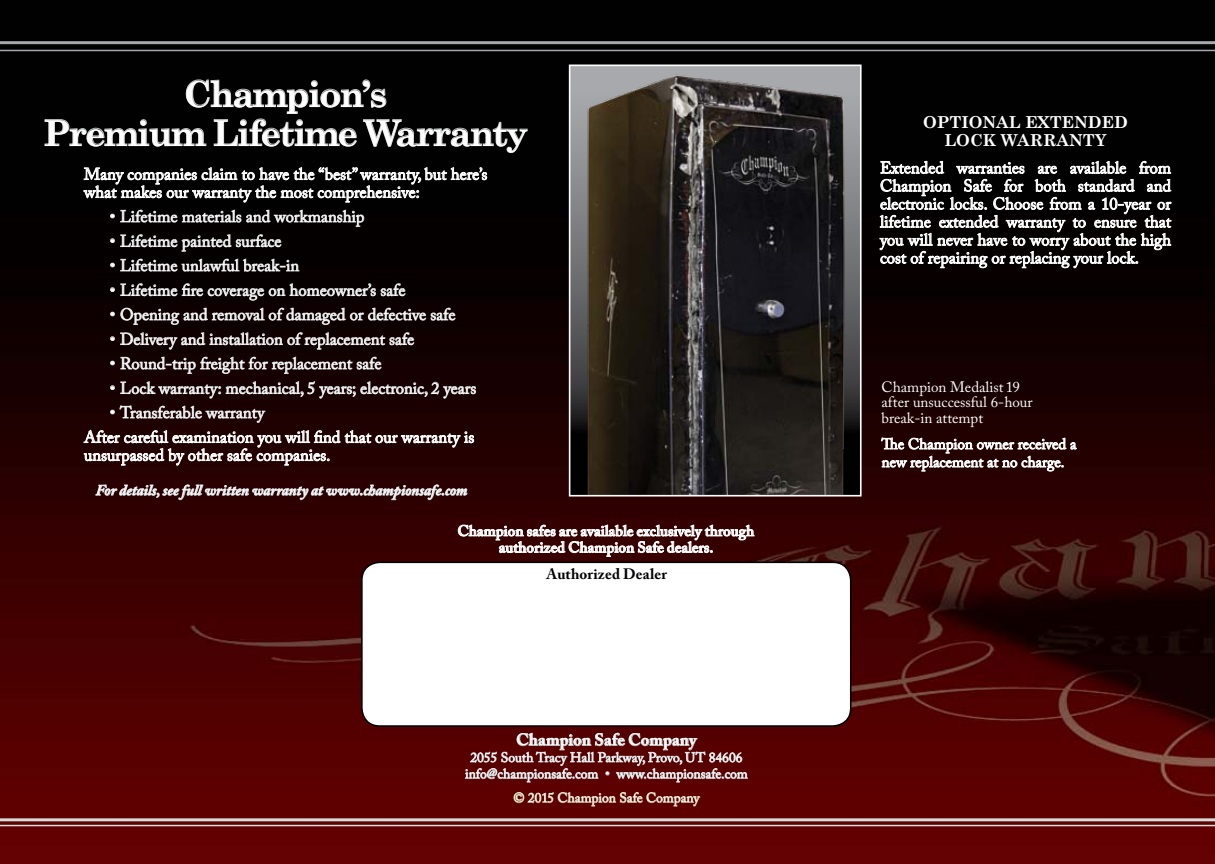
<style>
.page{position:relative;width:1215px;height:864px;background:#fff}
.page>*{position:absolute;margin:0;border:0;box-sizing:border-box;transform-origin:0 0}
.t1{font:700 36px/39px "Century Schoolbook";letter-spacing:-.05em;color:#fff;text-align:center}
.t2{font:16.5px/18px "Adobe Caslon Pro";color:#fff}
.t3{font:700 16.5px/18px "Century Schoolbook";color:#fff;text-align:center}
.t4{font:700 16.5px "Adobe Caslon Pro";letter-spacing:.005em;color:#fff}
.t5{font:15px/15.1px "Adobe Caslon Pro";color:#fff}
.t6{font:600 15px/16.5px "Adobe Caslon Pro";color:#fff;text-align:center}
.t7{font:italic 700 15px "Adobe Caslon Pro";color:#fff}
.t8{font:700 15px "Adobe Caslon Pro";letter-spacing:.01em;color:#000}
.t9{font:13.5px/16.5px "Adobe Caslon Pro";color:#fff;text-align:center}
</style>
<div class="page">
<img style="left:0;top:0;width:1215px;height:864px">
<div style="left:362px;top:562px;width:489px;height:164px;background:#fff;border-radius:18px"></div>
<div style="left:361px;top:562px;width:490px;height:165px;border:2px solid #000;border-radius:18px"></div>
<svg style="left:465px;top:731px;width:283px;height:51px"></svg>
<svg style="left:514px;top:792px;width:186px;height:14px"></svg>
<svg style="left:458px;top:525px;width:296px;height:32px"></svg>
<svg style="left:881px;top:438px;width:195px;height:33px"></svg>
<svg style="left:880px;top:161px;width:291px;height:107px"></svg>
<img style="left:572px;top:68px;width:287px;height:426px">
<div style="left:569px;top:65px;width:293px;height:432px;border:2px solid #fff"></div>
<hr style="left:0;top:41px;width:1215px;height:3px;background:#a7a9ac">
<hr style="left:0;top:50px;width:1215px;height:1px;background:#a7a9ac">
<hr style="left:0;top:818px;width:1215px;height:3px;background:#dadbdc">
<hr style="left:0;top:825px;width:1215px;height:1px;background:#dadbdc">
<svg style="left:45px;top:80px;width:483px;height:73px"></svg>
<svg style="left:84px;top:167px;width:403px;height:35px"></svg>
<svg style="left:110px;top:214px;width:4px;height:4px"></svg>
<svg style="left:121px;top:210px;width:120px;height:13px"></svg>
<svg style="left:247px;top:210px;width:117px;height:17px"></svg>
<svg style="left:110px;top:239px;width:4px;height:3px"></svg>
<svg style="left:121px;top:234px;width:160px;height:17px"></svg>
<svg style="left:110px;top:263px;width:4px;height:4px"></svg>
<svg style="left:121px;top:259px;width:178px;height:12px"></svg>
<svg style="left:110px;top:288px;width:4px;height:3px"></svg>
<svg style="left:121px;top:283px;width:284px;height:17px"></svg>
<svg style="left:110px;top:312px;width:4px;height:4px"></svg>
<svg style="left:121px;top:308px;width:334px;height:17px"></svg>
<svg style="left:110px;top:337px;width:4px;height:3px"></svg>
<svg style="left:120px;top:332px;width:294px;height:17px"></svg>
<svg style="left:110px;top:361px;width:4px;height:4px"></svg>
<svg style="left:121px;top:357px;width:260px;height:17px"></svg>
<svg style="left:110px;top:386px;width:4px;height:3px"></svg>
<svg style="left:121px;top:381px;width:355px;height:17px"></svg>
<svg style="left:110px;top:410px;width:4px;height:4px"></svg>
<svg style="left:120px;top:406px;width:145px;height:17px"></svg>
<svg style="left:84px;top:430px;width:390px;height:35px"></svg>
<svg style="left:96px;top:484px;width:371px;height:16px"></svg>
<h1 class="t1" style="left:43px;top:74px;width:487px">Champion’s<br>Premium Lifetime Warranty</h1>
<p class="t2" style="left:84px;top:165px;width:405px">Many companies claim to have the “best” warranty, but here’s what makes our warranty the most comprehensive:</p>
<p class="t2" style="left:110px;top:207px;width:256px">• Lifetime materials and workmanship</p>
<p class="t2" style="left:110px;top:232px;width:173px">• Lifetime painted surface</p>
<p class="t2" style="left:110px;top:256px;width:191px">• Lifetime unlawful break-in</p>
<p class="t2" style="left:110px;top:281px;width:297px">• Lifetime fire coverage on homeowner’s safe</p>
<p class="t2" style="left:110px;top:305px;width:347px">• Opening and removal of damaged or defective safe</p>
<p class="t2" style="left:110px;top:330px;width:306px">• Delivery and installation of replacement safe</p>
<p class="t2" style="left:110px;top:354px;width:273px">• Round-trip freight for replacement safe</p>
<p class="t2" style="left:110px;top:379px;width:368px">• Lock warranty: mechanical, 5 years; electronic, 2 years</p>
<p class="t2" style="left:84px;top:400px;width:392px;line-height:24.5px;text-indent:26px">• Transferable warranty<br>After careful examination you will find that our warranty is</p>
<p class="t2" style="left:84px;top:446px;width:248px">unsurpassed by other safe companies.</p>
<p class="t7" style="left:96px;top:481px;width:373px">For details, see full written warranty at www.championsafe.com</p>
<p class="t6" style="left:458px;top:522px;width:298px">Champion safes are available exclusively through authorized Champion Safe dealers.</p>
<p class="t8" style="left:546px;top:565px;width:122px">Authorized Dealer</p>
<p class="t4" style="left:516px;top:730px;width:182px">Champion Safe Company</p>
<p class="t9" style="left:465px;top:749px;width:284px">2055 South Tracy Hall Parkway, Provo, UT 84606 info@championsafe.com • www.championsafe.com</p>
<p class="t9" style="left:513px;top:790px;width:188px">© 2015 Champion Safe Company</p>
<p class="t3" style="left:923px;top:113px;width:206px">OPTIONAL EXTENDED<br>LOCK WARRANTY</p>
<p class="t2" style="left:880px;top:159px;width:293px;text-align:justify">Extended warranties are available from Champion Safe for both standard and electronic locks. Choose from a 10-year or lifetime extended warranty to ensure that you will never have to worry about the high cost of repairing or replacing your lock.</p>
<p class="t5" style="left:882px;top:379px;width:153px">Champion Medalist 19 after unsuccessful 6-hour</p>
<p class="t5" style="left:882px;top:405px;width:196px;line-height:25.7px">break-in attempt<br>The Champion owner received a</p>
<p class="t5" style="left:882px;top:454px;width:184px">new replacement at no charge.</p>
</div>
